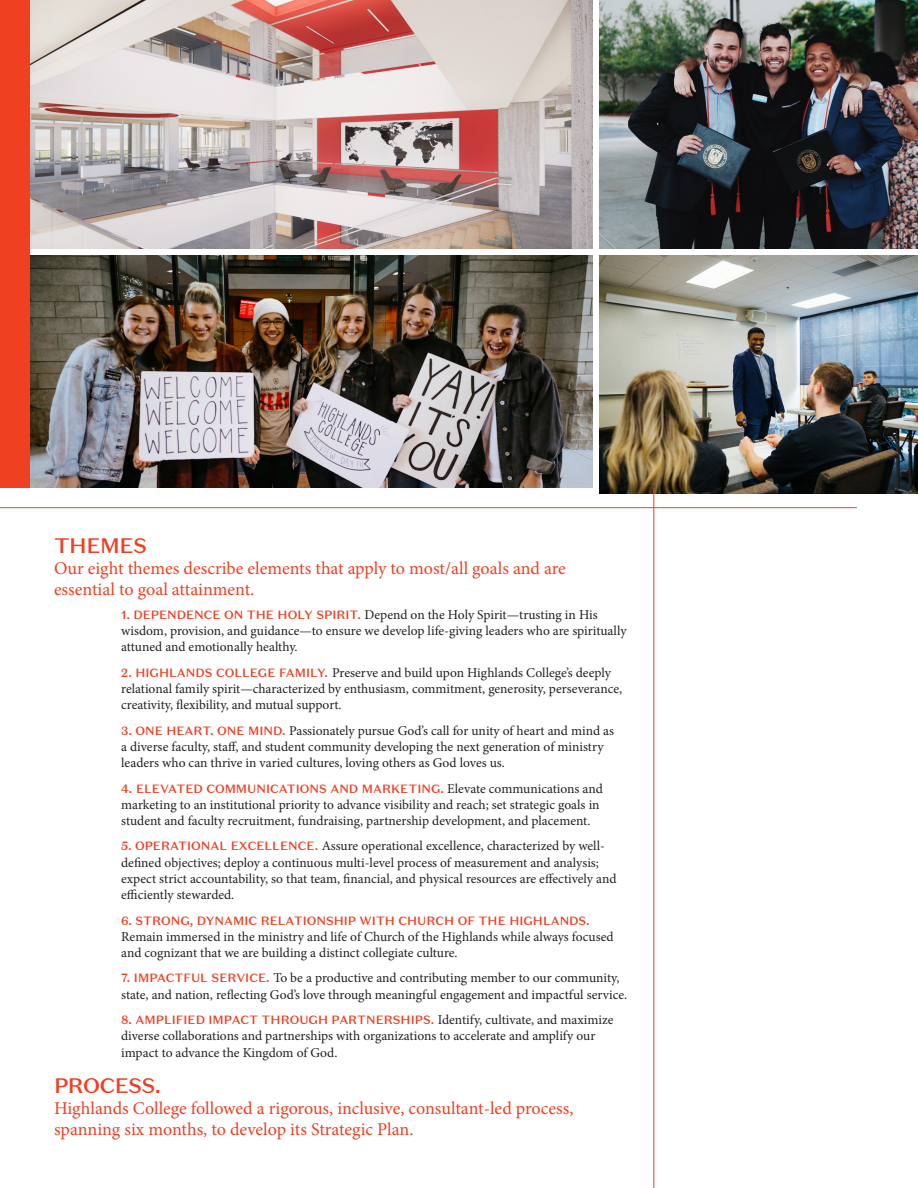
<style>
.page{position:relative;width:918px;height:1188px;background:#fff}
.page>*{position:absolute;margin:0;border:0;box-sizing:border-box;transform-origin:0 0}
.t1{font:500 21px "Domaine Sans Text";letter-spacing:-.02em;color:#ef4022}
.t2{font:18px/21px "Minion Pro";letter-spacing:-.005em;color:#ef4022}
.t3{font:13.5px/16.2px "Minion Pro";color:#231f20}
.t4{font:500 12px "Domaine Sans Text";color:#ef4022}
.s1{font-family:"Domaine Sans Text";font-weight:500;font-size:12px;color:#ef4022}
.s2{font-family:"Minion Pro";font-weight:400;font-size:13.5px;color:#231f20}
</style>
<div class="page">
<img style="left:29px;top:0;width:564px;height:249px">
<img style="left:600px;top:0;width:318px;height:249px">
<img style="left:29px;top:256px;width:564px;height:232px">
<img style="left:600px;top:256px;width:318px;height:237px">
<div style="left:0;top:0;width:29px;height:488px;background:#ef4022"></div>
<hr style="left:654px;top:488px;width:1px;height:700px;background:#ef4022">
<hr style="left:0;top:507px;width:857px;height:1px;background:#ef4022">
<p class="t1" style="left:54px;top:532px;width:95px">THEMES</p>
<p class="t2" style="left:54px;top:558px;width:513px">Our eight themes describe elements that apply to most/all goals and are essential to goal attainment.</p>
<p class="t3" style="left:121px;top:606px;width:507px"><span class="s1">1. DEPENDENCE ON THE HOLY SPIRIT.</span> Depend on the Holy Spirit—trusting in His wisdom, provision, and guidance—to ensure we develop life-giving leaders who are spiritually attuned and emotionally healthy.</p>
<p class="t3" style="left:121px;top:664px;width:503px"><span class="s1">2. HIGHLANDS COLLEGE FAMILY.</span> Preserve and build upon Highlands College’s deeply relational family spirit—characterized by enthusiasm, commitment, generosity, perseverance, creativity, flexibility, and mutual support.</p>
<p class="t3" style="left:121px;top:722px;width:494px"><span class="s1">3. ONE HEART. ONE MIND.</span> Passionately pursue God’s call for unity of heart and mind as a diverse faculty, staff, and student community developing the next generation of ministry leaders who can thrive in varied cultures, loving others as God loves us.</p>
<p class="t4" style="left:121px;top:781px;width:483px">4. ELEVATED COMMUNICATIONS AND MARKETING. <span class="s2">Elevate communications and</span></p>
<p class="t3" style="left:121px;top:796px;width:480px">marketing to an institutional priority to advance visibility and reach; set strategic goals in student and faculty recruitment, fundraising, partnership development, and placement.</p>
<p class="t3" style="left:121px;top:838px;width:497px"><span class="s1">5. OPERATIONAL EXCELLENCE.</span> Assure operational excellence, characterized by well&shy;defined objectives; deploy a continuous multi-level process of measurement and analysis; expect strict accountability, so that team, financial, and physical resources are effectively and efficiently stewarded.</p>
<p class="t4" style="left:121px;top:913px;width:470px">6. STRONG, DYNAMIC RELATIONSHIP WITH CHURCH OF THE HIGHLANDS.</p>
<p class="t3" style="left:121px;top:928px;width:494px">Remain immersed in the ministry and life of Church of the Highlands while always focused and cognizant that we are building a distinct collegiate culture.</p>
<p class="t3" style="left:121px;top:970px;width:508px"><span class="s1">7. IMPACTFUL SERVICE.</span> To be a productive and contributing member to our community, state, and nation, reflecting God’s love through meaningful engagement and impactful service.</p>
<p class="t4" style="left:121px;top:1012px;width:494px">8. AMPLIFIED IMPACT THROUGH PARTNERSHIPS. <span class="s2">Identify, cultivate, and maximize</span></p>
<p class="t3" style="left:121px;top:1028px;width:476px">diverse collaborations and partnerships with organizations to accelerate and amplify our impact to advance the Kingdom of God.</p>
<p class="t1" style="left:54px;top:1072px;width:108px">PROCESS.</p>
<p class="t2" style="left:54px;top:1098px;width:521px">Highlands College followed a rigorous, inclusive, consultant-led process, spanning six months, to develop its Strategic Plan.</p>
</div>
